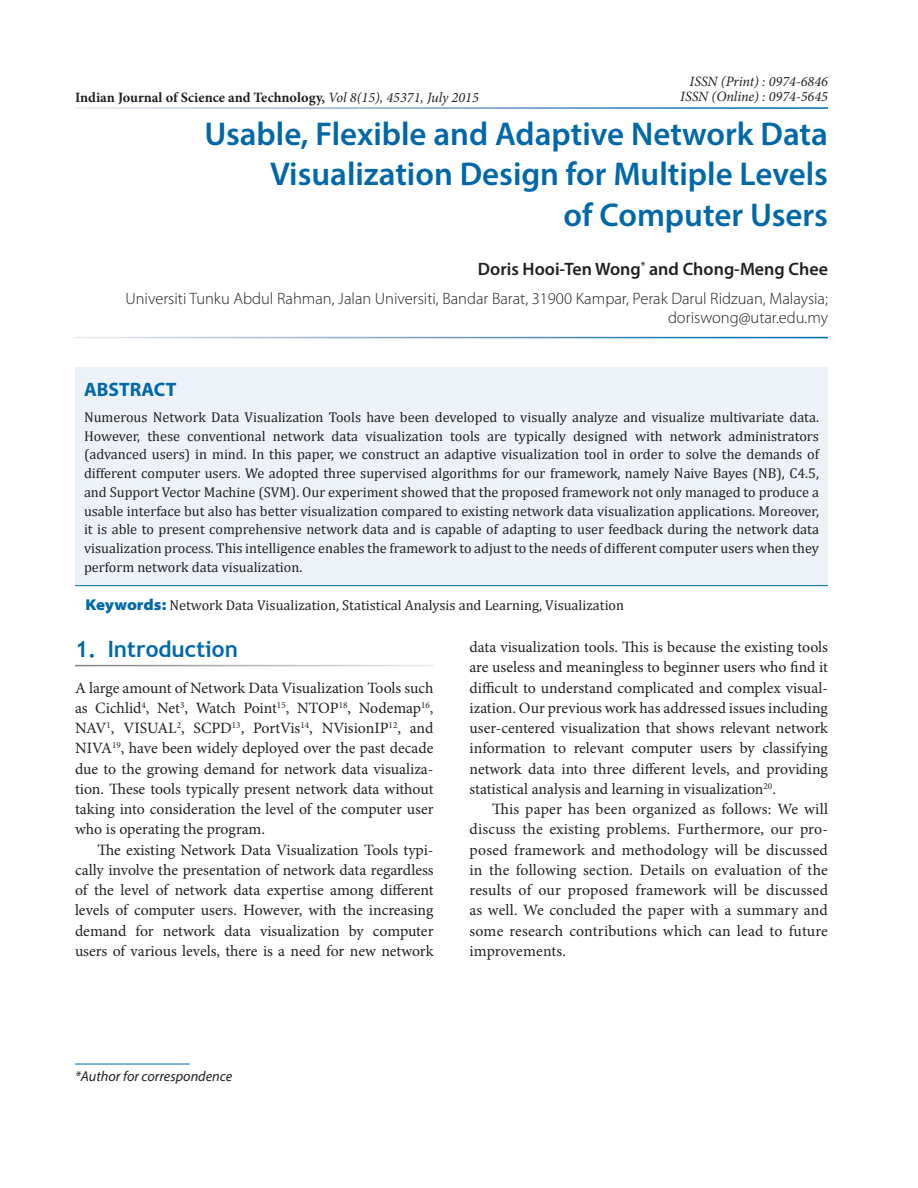
<style>
.page{position:relative;width:918px;height:1188px;background:#fff}
.page>*{position:absolute;margin:0;border:0;box-sizing:border-box;transform-origin:0 0}
.AT{font:600 33px/40.5px "Myriad Pro";color:#0068a9;text-align:right}
.t1{font:700 22.5px "Trebuchet MS";color:#0068a9}
.Abs_Head{font:700 19.5px "Myriad Pro";color:#0068a9}
.Author{font:600 18px "Myriad Pro";color:#231f20}
.Affiliation{font:300 16.5px/19.5px "Myriad Pro";color:#231f20;text-align:right}
.Text_Ind{font:15.75px/20.2px "Minion Pro";color:#231f20;text-align:justify}
.Text{font:15.75px/20.2px "Minion Pro";letter-spacing:-.005em;color:#231f20;text-align:justify}
.Abs_Text1{font:14.25px/18.8px "Cambria";color:#231f20;text-align:justify}
.Keyword{font:14.25px "Cambria";color:#231f20}
.t2{font:700 14.25px "Minion Pro";color:#231f20}
.t3{font:italic 14.25px "Minion Pro";color:#231f20}
.Footnote1{font:italic 14.25px "Myriad Pro";color:#231f20}
.s1{font-weight:400;font-style:italic}
.s2{font-family:"Myriad Pro";font-weight:900;font-stretch:semi-expanded;font-size:15.75px;color:#0068a9}
</style>
<div class="page">
<div style="left:75px;top:367px;width:753px;height:219px;background:#edf2f8"></div>
<hr style="left:75px;top:585px;width:753px;height:1px;background:#0068a9">
<hr style="left:75px;top:1064px;width:115px;height:1px;background:#0068a9">
<p class="t3" style="left:690px;top:72px;width:140px">ISSN (Print) : 0974-6846</p>
<p class="t3" style="left:680px;top:87px;width:149px">ISSN (Online) : 0974-5645</p>
<p class="AT" style="left:204px;top:113px;width:625px">Usable, Flexible and Adaptive Network Data<br>Visualization Design for Multiple Levels<br>of Computer Users</p>
<p class="Author" style="left:478px;top:258px;width:352px">Doris Hooi-Ten Wong<sup>*</sup> and Chong-Meng Chee</p>
<p class="Affiliation" style="left:125px;top:288px;width:704px">Universiti Tunku Abdul Rahman, Jalan Universiti, Bandar Barat, 31900 Kampar, Perak Darul Ridzuan, Malaysia; doriswong@utar.edu.my</p>
<p class="t2" style="left:75px;top:87px;width:405px">Indian Journal of Science and Technology, <span class="s1">Vol 8(15), 45371, July 2015</span></p>
<p class="Abs_Head" style="left:84px;top:376px;width:94px">ABSTRACT</p>
<p class="Abs_Text1" style="left:84px;top:407px;width:737px">Numerous Network Data Visualization Tools have been developed to visually analyze and visualize multivariate data.<br>However, these conventional network data visualization tools are typically designed with network administrators (advanced users) in mind. In this paper, we construct an adaptive visualization tool in order to solve the demands of different computer users. We adopted three supervised algorithms for our framework, namely Naive Bayes (NB), C4.5, and Support Vector Machine (SVM). Our experiment showed that the proposed framework not only managed to produce a usable interface but also has better visualization compared to existing network data visualization applications. Moreover, it is able to present comprehensive network data and is capable of adapting to user feedback during the network data visualization process. This intelligence enables the framework to adjust to the needs of different computer users when they perform network data visualization.</p>
<p class="Keyword" style="left:86px;top:597px;width:540px"><span class="s2">Keywords:</span> Network Data Visualization, Statistical Analysis and Learning, Visualization</p>
<h1 class="t1" style="left:75px;top:635px;width:164px">1. Introduction</h1>
<p class="Text" style="left:75px;top:678px;width:360px">A large amount of Network Data Visualization Tools such as Cichlid<sup>4</sup>, Net<sup>3</sup>, Watch Point<sup>15</sup>, NTOP<sup>18</sup>, Nodemap<sup>16</sup>, NAV<sup>1</sup>, VISUAL<sup>2</sup>, SCPD<sup>13</sup>, PortVis<sup>14</sup>, NVisionIP<sup>12</sup>, and NIVA<sup>19</sup>, have been widely deployed over the past decade due to the growing demand for network data visualiza&shy;tion. These tools typically present network data without taking into consideration the level of the computer user who is operating the program.</p>
<p class="Text_Ind" style="left:75px;top:840px;width:360px;text-indent:22px">The existing Network Data Visualization Tools typi&shy;cally involve the presentation of network data regardless of the level of network data expertise among different levels of computer users. However, with the increasing demand for network data visualization by computer users of various levels, there is a need for new network</p>
<p class="Text_Ind" style="left:470px;top:637px;width:360px">data visualization tools. This is because the existing tools are useless and meaningless to beginner users who find it difficult to understand complicated and complex visual&shy;ization. Our previous work has addressed issues including user-centered visualization that shows relevant network information to relevant computer users by classifying network data into three different levels, and providing statistical analysis and learning in visualization<sup>20</sup>.</p>
<p class="Text_Ind" style="left:470px;top:799px;width:360px;text-indent:22px">This paper has been organized as follows: We will discuss the existing problems. Furthermore, our pro&shy;posed framework and methodology will be discussed in the following section. Details on evaluation of the results of our proposed framework will be discussed as well. We concluded the paper with a summary and some research contributions which can lead to future improvements.</p>
<p class="Footnote1" style="left:75px;top:1067px;width:159px">*Author for correspondence</p>
</div>
